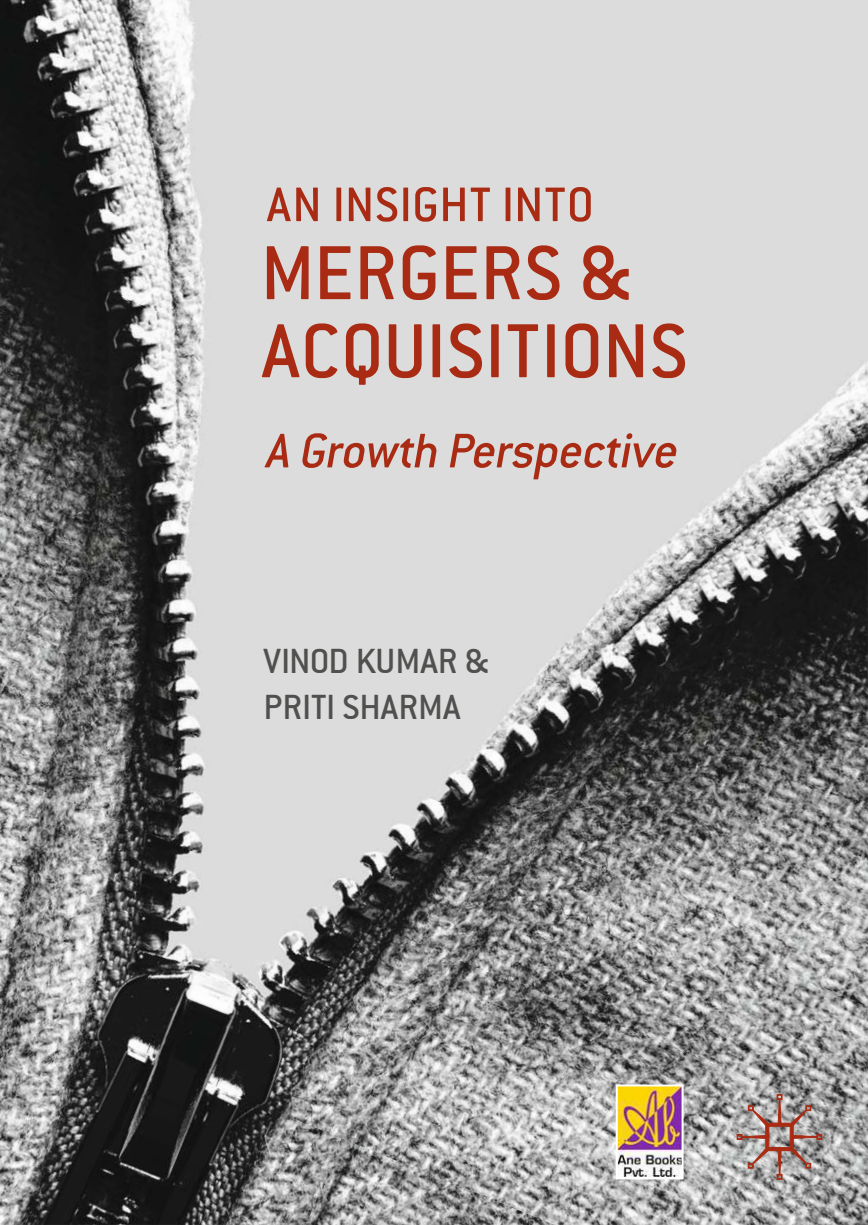
<style>
.page{position:relative;width:868px;height:1225px;background:#fff}
.page>*{position:absolute;margin:0;border:0;box-sizing:border-box;transform-origin:0 0}
.t1{font:84px/78px "Conduit ITC";letter-spacing:.005em;color:#a92b13}
.t2{font:italic 500 53.2px "Conduit ITC";letter-spacing:-.015em;color:#a92b13}
.t3{font:53.2px "Conduit ITC";letter-spacing:.015em;color:#a92b13}
.t4{font:38.8px/46.4px "Conduit ITC";color:#50504f}
</style>
<div class="page">
<img style="left:0;top:0;width:128px;height:247px">
<img style="left:0;top:247px;width:867px;height:376px">
<img style="left:128px;top:0;width:371px;height:300px">
<img style="left:0;top:398px;width:773px;height:225px">
<img style="left:0;top:623px;width:867px;height:491px">
<img style="left:0;top:773px;width:772px;height:452px">
<div style="left:314px;top:0;width:553px;height:225px;background:#dcdcdc"></div>
<img style="left:0;top:999px;width:433px;height:226px">
<img style="left:0;top:1149px;width:185px;height:76px">
<div style="left:498px;top:0;width:369px;height:150px;background:#dcdcdd"></div>
<img style="left:499px;top:192px;width:368px;height:392px">
<div style="left:683px;top:0;width:184px;height:75px;background:#dcdcdc"></div>
<img style="left:412px;top:1175px;width:142px;height:50px">
<img style="left:693px;top:712px;width:174px;height:247px">
<img style="left:824px;top:478px;width:43px;height:123px">
<img style="left:716px;top:1087px;width:122px;height:138px">
<img style="left:823px;top:851px;width:44px;height:126px">
<img style="left:792px;top:1114px;width:75px;height:111px">
<svg style="left:736px;top:1094px;width:86px;height:85px;background:#a89692"></svg>
<img style="left:618px;top:1087px;width:62px;height:89px">
<div style="left:615px;top:1084px;width:68px;height:95px;border:2px solid #fff"></div>
<h2 class="t3" style="left:267px;top:175px;width:328px">AN INSIGHT INTO</h2>
<h1 class="t1" style="left:260px;top:233px;width:428px">MERGERS &amp;<br>ACQUISITIONS</h1>
<h2 class="t2" style="left:267px;top:421px;width:413px">A Growth Perspective</h2>
<p class="t4" style="left:263px;top:637px;width:226px">VINOD KUMAR &amp;<br>PRITI SHARMA</p>
</div>
